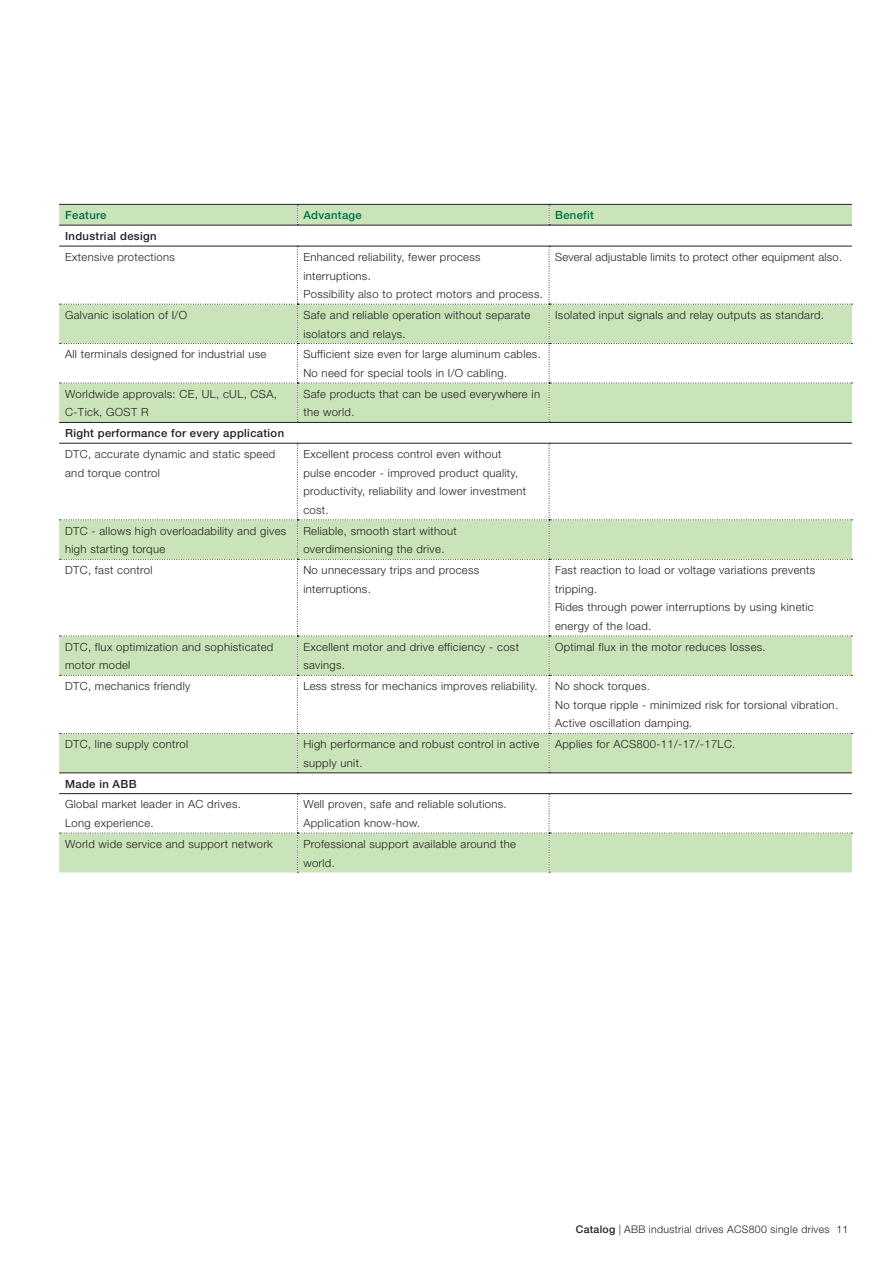
<style>
.page{position:relative;width:893px;height:1263px;background:#fff}
.page>*{position:absolute;margin:0;border:0;box-sizing:border-box;transform-origin:0 0}
.t1{font:300 11.25px/18.6px "Helvetica Neue";letter-spacing:.03em;color:#231f20}
.t2{font:500 11.25px "Helvetica Neue";letter-spacing:.03em;color:#231f20}
.t3{font:500 11.25px "Helvetica Neue";letter-spacing:.03em;color:#006f49}
.t4{font:300 10.5px "Helvetica Neue";letter-spacing:.03em;color:#231f20}
.s1{font-weight:500}
</style>
<div class="page">
<div style="left:59px;top:205px;width:793px;height:20px;background:#c9e4b9"></div>
<hr style="left:59px;top:204px;width:793px;height:1px;background:#231f20">
<hr style="left:59px;top:225px;width:793px;height:1px;background:#231f20">
<hr style="left:59px;top:773px;width:793px;height:1px;background:#231f20">
<hr style="left:59px;top:793px;width:793px;height:1px;background:#231f20">
<svg style="left:297px;top:205px;width:1px;height:20px"></svg>
<svg style="left:549px;top:205px;width:1px;height:20px"></svg>
<svg style="left:59px;top:246px;width:793px;height:177px"></svg>
<svg style="left:59px;top:443px;width:793px;height:330px"></svg>
<svg style="left:59px;top:794px;width:793px;height:79px"></svg>
<p class="t3" style="left:65px;top:211px;width:43px">Feature</p>
<p class="t3" style="left:303px;top:211px;width:60px">Advantage</p>
<p class="t3" style="left:555px;top:211px;width:40px">Benefit</p>
<p class="t2" style="left:65px;top:232px;width:93px">Industrial design</p>
<p class="t1" style="left:65px;top:249px;width:111px">Extensive protections</p>
<p class="t1" style="left:303px;top:249px;width:241px">Enhanced reliability, fewer process interruptions.<br>Possibility also to protect motors and process.</p>
<p class="t1" style="left:555px;top:249px;width:289px">Several adjustable limits to protect other equipment also.</p>
<p class="t1" style="left:65px;top:307px;width:123px">Galvanic isolation of I/O</p>
<p class="t1" style="left:303px;top:307px;width:228px">Safe and reliable operation without separate isolators and relays.</p>
<p class="t1" style="left:555px;top:307px;width:270px">Isolated input signals and relay outputs as standard.</p>
<p class="t1" style="left:65px;top:346px;width:203px">All terminals designed for industrial use</p>
<p class="t1" style="left:303px;top:346px;width:239px">Sufficient size even for large aluminum cables.<br>No need for special tools in I/O cabling.</p>
<p class="t1" style="left:65px;top:386px;width:213px">Worldwide approvals: CE, UL, cUL, CSA,<br>C-Tick, GOST R</p>
<p class="t1" style="left:303px;top:386px;width:238px">Safe products that can be used everywhere in the world.</p>
<p class="t2" style="left:65px;top:429px;width:220px">Right performance for every application</p>
<p class="t1" style="left:65px;top:446px;width:212px">DTC, accurate dynamic and static speed and torque control</p>
<p class="t1" style="left:303px;top:446px;width:224px">Excellent process control even without pulse encoder - improved product quality, productivity, reliability and lower investment cost.</p>
<p class="t1" style="left:65px;top:522px;width:223px">DTC - allows high overloadability and gives high starting torque</p>
<p class="t1" style="left:303px;top:522px;width:155px">Reliable, smooth start without overdimensioning the drive.</p>
<p class="t1" style="left:65px;top:562px;width:89px">DTC, fast control</p>
<p class="t1" style="left:303px;top:562px;width:177px">No unnecessary trips and process interruptions.</p>
<p class="t1" style="left:555px;top:562px;width:262px">Fast reaction to load or voltage variations prevents tripping.<br>Rides through power interruptions by using kinetic energy of the load.</p>
<p class="t1" style="left:65px;top:639px;width:210px">DTC, flux optimization and sophisticated motor model</p>
<p class="t1" style="left:303px;top:639px;width:217px">Excellent motor and drive efficiency - cost savings.</p>
<p class="t1" style="left:555px;top:639px;width:212px">Optimal flux in the motor reduces losses.</p>
<p class="t1" style="left:65px;top:678px;width:127px">DTC, mechanics friendly</p>
<p class="t1" style="left:303px;top:678px;width:236px">Less stress for mechanics improves reliability.</p>
<p class="t1" style="left:555px;top:678px;width:285px">No shock torques.<br>No torque ripple - minimized risk for torsional vibration.<br>Active oscillation damping.</p>
<p class="t1" style="left:65px;top:736px;width:124px">DTC, line supply control</p>
<p class="t1" style="left:303px;top:736px;width:237px">High performance and robust control in active supply unit.</p>
<p class="t1" style="left:555px;top:736px;width:182px">Applies for ACS800-11/-17/-17LC.</p>
<p class="t2" style="left:65px;top:780px;width:73px">Made in ABB</p>
<p class="t1" style="left:65px;top:796px;width:177px">Global market leader in AC drives.<br>Long experience.</p>
<p class="t1" style="left:303px;top:796px;width:205px">Well proven, safe and reliable solutions.<br>Application know-how.</p>
<p class="t1" style="left:65px;top:836px;width:209px">World wide service and support network</p>
<p class="t1" style="left:303px;top:836px;width:214px">Professional support available around the world.</p>
<p class="t4" style="left:576px;top:1226px;width:274px"><span class="s1">Catalog</span> | ABB industrial drives ACS800 single drives 11</p>
</div>
